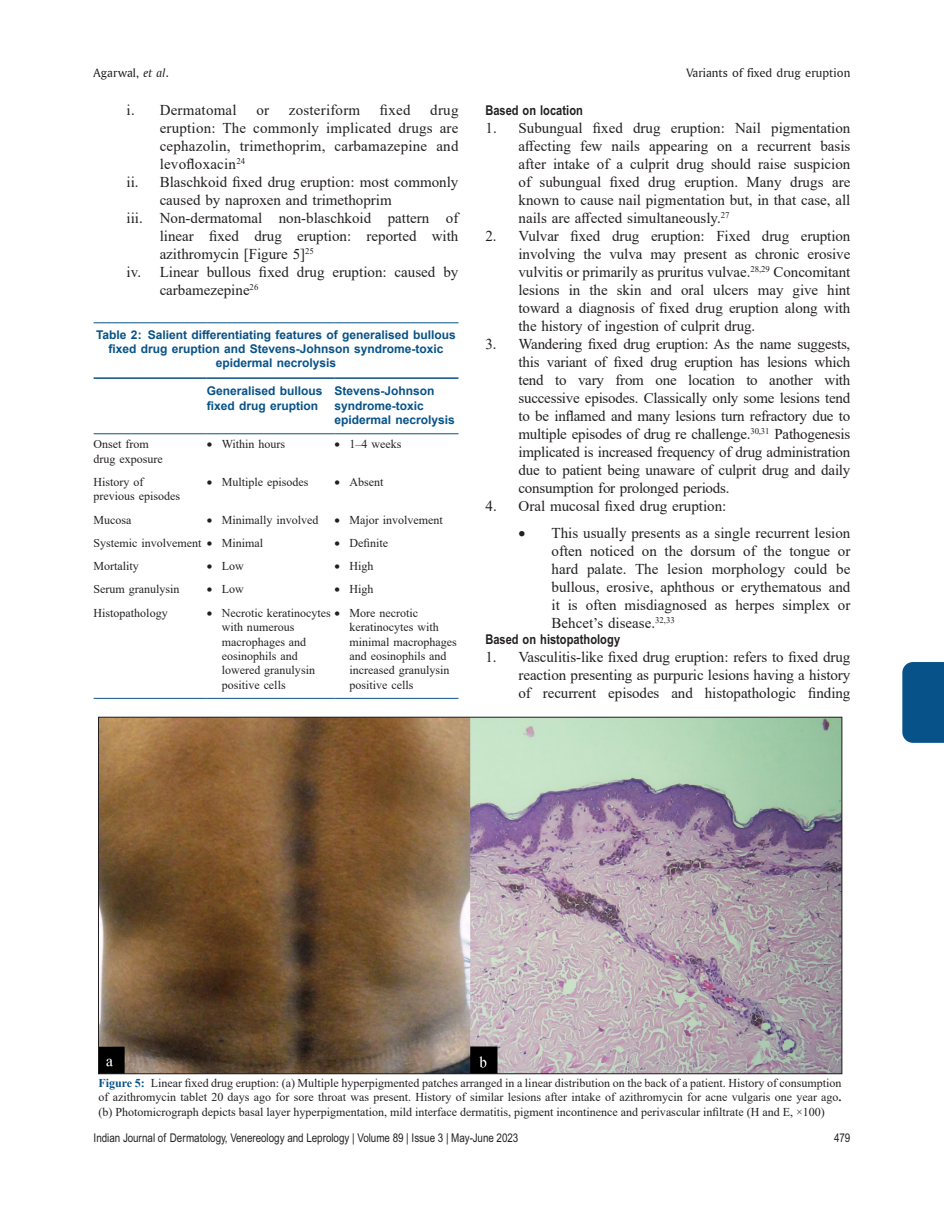
<style>
.page{position:relative;width:944px;height:1214px;background:#fff}
.page>*{position:absolute;margin:0;border:0;box-sizing:border-box;transform-origin:0 0}
.t1{font:15px/18px "Times New Roman";color:#231f20;text-align:justify}
.t2{font:700 13.5px "Arial Narrow MT Std";color:#231f20}
.t3{font:12.75px "Amerigo BT Roman A";color:#231f20}
.Fig_caption{font:12px/14.4px "Times New Roman";color:#231f20}
.Table_caption{font:700 12px/14.4px "Arial";color:#075288;text-align:center}
.T-TXT{font:12px/14.4px "Times New Roman";color:#231f20}
.TCH{font:700 12px/14.4px "Arial";color:#075288}
.t4{font:12px "Arial Narrow MT Std";color:#231f20}
.t5{font:8.7px "Times New Roman";color:#231f20}
.s1{font-family:"Amerigo BT Italic A"}
.s2{font-size:15px}
.s3{font-weight:700;color:#075288}
.s4{font-weight:700}
</style>
<div class="page">
<img style="left:100px;top:719px;width:740px;height:353px">
<hr style="left:94px;top:322px;width:113px;height:1px;background:#075288">
<hr style="left:207px;top:322px;width:127px;height:1px;background:#075288">
<hr style="left:334px;top:322px;width:124px;height:1px;background:#075288">
<hr style="left:94px;top:377px;width:113px;height:2px;background:#075288">
<hr style="left:94px;top:433px;width:113px;height:1px;background:#075288">
<hr style="left:207px;top:377px;width:127px;height:2px;background:#075288">
<hr style="left:207px;top:433px;width:127px;height:1px;background:#075288">
<hr style="left:334px;top:377px;width:124px;height:2px;background:#075288">
<hr style="left:334px;top:433px;width:124px;height:1px;background:#075288">
<hr style="left:94px;top:698px;width:113px;height:1px;background:#075288">
<hr style="left:207px;top:698px;width:127px;height:1px;background:#075288">
<hr style="left:334px;top:698px;width:124px;height:1px;background:#075288">
<div style="left:902px;top:662px;width:42px;height:81px;background:#075288"></div>
<p class="t3" style="left:94px;top:65px;width:77px">Agarwal, <span class="s1">et al</span>.</p>
<p class="t3" style="left:686px;top:65px;width:165px">Variants of fixed drug eruption</p>
<p class="t1" style="left:127px;top:101px;width:112px">i. Dermatomal</p>
<p class="t1" style="left:256px;top:101px;width:14px">or</p>
<p class="t1" style="left:289px;top:101px;width:73px">zosteriform</p>
<p class="t1" style="left:380px;top:101px;width:32px">fixed</p>
<p class="t1" style="left:430px;top:101px;width:30px">drug</p>
<p class="t1" style="left:160px;top:119px;width:300px">eruption: The commonly implicated drugs are</p>
<p class="t1" style="left:160px;top:137px;width:300px">cephazolin, trimethoprim, carbamazepine and</p>
<p class="t1" style="left:160px;top:155px;width:87px">levofloxacin<sup>24</sup></p>
<p class="t1" style="left:127px;top:173px;width:333px">ii. Blaschkoid fixed drug eruption: most commonly</p>
<p class="t1" style="left:160px;top:191px;width:233px">caused by naproxen and trimethoprim</p>
<p class="t1" style="left:127px;top:209px;width:333px">iii. Non-dermatomal non-blaschkoid pattern of</p>
<p class="t1" style="left:160px;top:227px;width:300px">linear fixed drug eruption: reported with</p>
<p class="t1" style="left:160px;top:245px;width:142px">azithromycin [Figure 5</p>
<p class="t5" style="left:300px;top:245px;width:15px"><span class="s2">]</span>25</p>
<p class="t1" style="left:160px;top:263px;width:300px;text-indent:-33px">iv. Linear bullous fixed drug eruption: caused by carbamezepine<sup>26</sup></p>
<p class="t2" style="left:485px;top:102px;width:99px">Based on location</p>
<p class="t1" style="left:518px;top:118px;width:333px;text-indent:-33px">1. Subungual fixed drug eruption: Nail pigmentation affecting few nails appearing on a recurrent basis after intake of a culprit drug should raise suspicion of subungual fixed drug eruption. Many drugs are known to cause nail pigmentation but, in that case, all nails are affected simultaneously.<sup>27</sup></p>
<p class="t1" style="left:518px;top:226px;width:333px;text-indent:-33px">2. Vulvar fixed drug eruption: Fixed drug eruption involving the vulva may present as chronic erosive vulvitis or primarily as pruritus vulvae.<sup>28,29</sup> Concomitant lesions in the skin and oral ulcers may give hint toward a diagnosis of fixed drug eruption along with the history of ingestion of culprit drug.</p>
<p class="t1" style="left:518px;top:334px;width:333px;text-indent:-33px">3. Wandering fixed drug eruption: As the name suggests, this variant of fixed drug eruption has lesions which tend to vary from one location to another with successive episodes. Classically only some lesions tend to be inflamed and many lesions turn refractory due to multiple episodes of drug re challenge.<sup>30,31</sup> Pathogenesis implicated is increased frequency of drug administration due to patient being unaware of culprit drug and daily consumption for prolonged periods.</p>
<p class="t1" style="left:485px;top:496px;width:242px">4. Oral mucosal fixed drug eruption:</p>
<p class="t1" style="left:551px;top:523px;width:300px;text-indent:-33px">• This usually presents as a single recurrent lesion often noticed on the dorsum of the tongue or hard palate. The lesion morphology could be bullous, erosive, aphthous or erythematous and it is often misdiagnosed as herpes simplex or Behcet’s disease.<sup>32,33</sup></p>
<p class="t2" style="left:485px;top:631px;width:136px">Based on histopathology</p>
<p class="t1" style="left:518px;top:647px;width:333px;text-indent:-33px">1. Vasculitis-like fixed drug eruption: refers to fixed drug reaction presenting as purpuric lesions having a history of recurrent episodes and histopathologic finding</p>
<p class="Table_caption" style="left:96px;top:327px;width:361px">Table 2: Salient differentiating features of generalised bullous fixed drug eruption and Stevens-Johnson syndrome-toxic epidermal necrolysis</p>
<p class="TCH" style="left:207px;top:384px;width:117px">Generalised bullous fixed drug eruption</p>
<p class="TCH" style="left:334px;top:384px;width:122px">Stevens-Johnson syndrome-toxic epidermal necrolysis</p>
<p class="T-TXT" style="left:94px;top:436px;width:71px">Onset from drug exposure</p>
<p class="Fig_caption" style="left:207px;top:436px;width:80px">• Within hours</p>
<p class="Fig_caption" style="left:334px;top:436px;width:68px">• 1–4 weeks</p>
<p class="T-TXT" style="left:94px;top:474px;width:88px">History of previous episodes</p>
<p class="Fig_caption" style="left:207px;top:474px;width:103px">• Multiple episodes</p>
<p class="Fig_caption" style="left:334px;top:474px;width:50px">• Absent</p>
<p class="T-TXT" style="left:94px;top:512px;width:39px">Mucosa</p>
<p class="Fig_caption" style="left:207px;top:512px;width:113px">• Minimally involved</p>
<p class="Fig_caption" style="left:334px;top:512px;width:110px">• Major involvement</p>
<p class="T-TXT" style="left:94px;top:535px;width:171px">Systemic involvement • Minimal</p>
<p class="Fig_caption" style="left:334px;top:535px;width:55px">• Definite</p>
<p class="T-TXT" style="left:94px;top:558px;width:47px">Mortality</p>
<p class="Fig_caption" style="left:207px;top:558px;width:38px">• Low</p>
<p class="Fig_caption" style="left:334px;top:558px;width:40px">• High</p>
<p class="T-TXT" style="left:94px;top:582px;width:87px">Serum granulysin</p>
<p class="Fig_caption" style="left:207px;top:582px;width:38px">• Low</p>
<p class="Fig_caption" style="left:334px;top:582px;width:40px">• High</p>
<p class="T-TXT" style="left:94px;top:605px;width:76px">Histopathology</p>
<p class="Fig_caption" style="left:222px;top:605px;width:198px;text-indent:-15px">• Necrotic keratinocytes • More necrotic with numerous<br>macrophages and<br>eosinophils and<br>lowered granulysin<br>positive cells</p>
<p class="Fig_caption" style="left:349px;top:619px;width:109px">keratinocytes with minimal macrophages and eosinophils and increased granulysin positive cells</p>
<p class="Fig_caption" style="left:98px;top:1075px;width:744px;text-align:justify"><span class="s3">Figure 5:</span> Linear fixed drug eruption: (a) Multiple hyperpigmented patches arranged in a linear distribution on the back of a patient. History of consumption of azithromycin tablet 20 days ago for sore throat was present. History of similar lesions after intake of azithromycin for acne vulgaris one year ago<span class="s4">. </span>(b) Photomicrograph depicts basal layer hyperpigmentation, mild interface dermatitis, pigment incontinence and perivascular infiltrate (H and E, ×100)</p>
<p class="t4" style="left:94px;top:1130px;width:426px">Indian Journal of Dermatology, Venereology and Leprology | Volume 89 | Issue 3 | May-June 2023</p>
<p class="t4" style="left:834px;top:1130px;width:18px">479</p>
</div>
